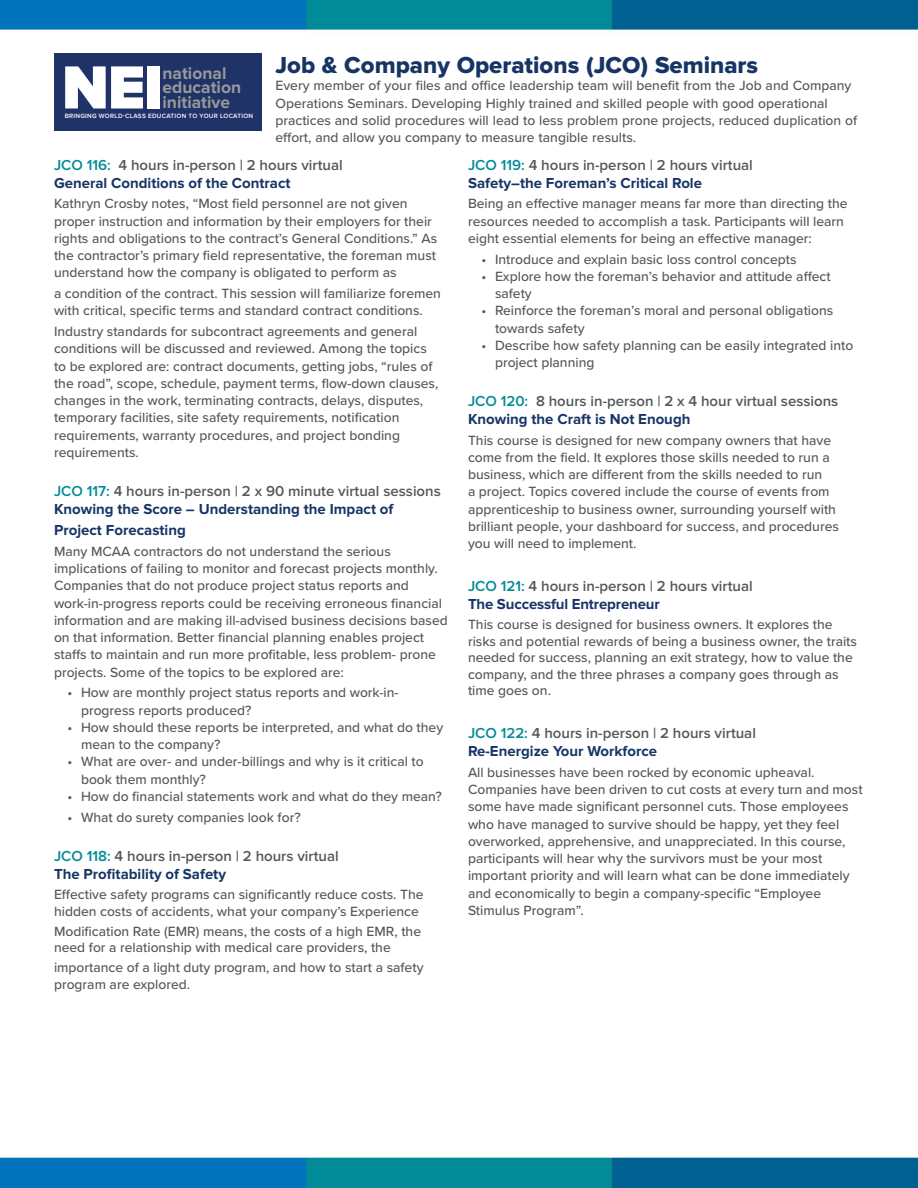
<style>
.page{position:relative;width:918px;height:1188px;background:#fff}
.page>*{position:absolute;margin:0;border:0;box-sizing:border-box;transform-origin:0 0}
.t1{font:900 63px "Proxima Nova";color:#fff}
.t2{font:24px "Proxima Nova Extrabld";color:#163565}
.t3{font:700 17.4px/15.1px "Proxima Nova";color:#999}
.t4{font:600 15px/18px "Proxima Nova";color:#57585a}
.t5{font:700 15px/18px "Proxima Nova";color:#163565}
.t6{font:500 13.8px/17.2px "Proxima Nova";color:#57585a}
.t7{font:600 6.45px "Proxima Nova";letter-spacing:.04em;color:#fff}
.s1{font-weight:600;color:#008c97}
.s2{font-weight:600;color:#57585a}
.s3{color:#008c97}
.s4{font-weight:700;color:#163565}
</style>
<div class="page">
<img style="left:0;top:1px;width:918px;height:1186px">
<div style="left:54px;top:53px;width:207px;height:78px;background:#1f3369"></div>
<p class="t1" style="left:62px;top:51px;width:103px">NEI</p>
<p class="t3" style="left:163px;top:66px;width:65px">national</p>
<p class="t7" style="left:65px;top:112px;width:190px">BRINGING WORLD-CLASS EDUCATION TO YOUR LOCATION</p>
<p class="t3" style="left:163px;top:80px;width:80px">education initiative</p>
<p class="t2" style="left:275px;top:51px;width:484px">Job &amp; Company Operations (JCO) Seminars</p>
<p class="t6" style="left:275px;top:77px;width:578px">Every member of your files and office leadership team will benefit from the Job and Company</p>
<p class="t6" style="left:275px;top:94px;width:554px">Operations Seminars. Developing Highly trained and skilled people with good operational</p>
<p class="t6" style="left:275px;top:111px;width:583px">practices and solid procedures will lead to less problem prone projects, reduced duplication of</p>
<p class="t6" style="left:275px;top:128px;width:362px">effort, and allow you company to measure tangible results.</p>
<p class="t5" style="left:54px;top:156px;width:290px"><span class="s1">JCO 116:</span> <span class="s2">4 hours in-person | 2 hours virtual<br></span>General Conditions of the Contract</p>
<p class="t6" style="left:54px;top:195px;width:385px">Kathryn Crosby notes, “Most field personnel are not given proper instruction and information by their employers for their rights and obligations to the contract’s General Conditions.” As the contractor’s primary field representative, the foreman must understand how the company is obligated to perform as</p>
<p class="t6" style="left:54px;top:284px;width:389px">a condition of the contract. This session will familiarize foremen with critical, specific terms and standard contract conditions.</p>
<p class="t6" style="left:54px;top:322px;width:386px">Industry standards for subcontract agreements and general conditions will be discussed and reviewed. Among the topics to be explored are: contract documents, getting jobs, “rules of the road”, scope, schedule, payment terms, flow-down clauses, changes in the work, terminating contracts, delays, disputes, temporary facilities, site safety requirements, notification requirements, warranty procedures, and project bonding requirements.</p>
<p class="t4" style="left:54px;top:482px;width:388px"><span class="s3">JCO 117:</span> 4 hours in-person | 2 x 90 minute virtual sessions<br><span class="s4">Knowing the Score – Understanding the Impact of</span></p>
<p class="t5" style="left:54px;top:521px;width:133px">Project Forecasting</p>
<p class="t6" style="left:54px;top:542px;width:395px">Many MCAA contractors do not understand the serious implications of failing to monitor and forecast projects monthly.<br>Companies that do not produce project status reports and work-in-progress reports could be receiving erroneous financial information and are making ill-advised business decisions based on that information. Better financial planning enables project staffs to maintain and run more profitable, less problem- prone projects. Some of the topics to be explored are:</p>
<p class="t6" style="left:81px;top:684px;width:319px;text-indent:-14px">• How are monthly project status reports and work-in&shy;progress reports produced?</p>
<p class="t6" style="left:81px;top:718px;width:364px;text-indent:-14px">• How should these reports be interpreted, and what do they mean to the company?</p>
<p class="t6" style="left:81px;top:753px;width:344px;text-indent:-14px">• What are over- and under-billings and why is it critical to book them monthly?</p>
<p class="t6" style="left:68px;top:787px;width:376px">• How do financial statements work and what do they mean?</p>
<p class="t6" style="left:68px;top:808px;width:235px">• What do surety companies look for?</p>
<p class="t4" style="left:54px;top:848px;width:286px"><span class="s3">JCO 118:</span> 4 hours in-person | 2 hours virtual<br><span class="s4">The Profitability of Safety</span></p>
<p class="t6" style="left:54px;top:886px;width:371px;line-height:16.5px">Effective safety programs can significantly reduce costs. The hidden costs of accidents, what your company’s Experience</p>
<p class="t6" style="left:54px;top:923px;width:369px;line-height:16.5px">Modification Rate (EMR) means, the costs of a high EMR, the need for a relationship with medical care providers, the</p>
<p class="t6" style="left:54px;top:959px;width:371px;line-height:16.5px">importance of a light duty program, and how to start a safety program are explored.</p>
<p class="t5" style="left:468px;top:156px;width:286px"><span class="s1">JCO 119:</span> <span class="s2">4 hours in-person | 2 hours virtual<br></span>Safety–the Foreman’s Critical Role</p>
<p class="t6" style="left:468px;top:195px;width:381px">Being an effective manager means far more than directing the resources needed to accomplish a task. Participants will learn eight essential elements for being an effective manager:</p>
<p class="t6" style="left:482px;top:250px;width:317px">• Introduce and explain basic loss control concepts</p>
<p class="t6" style="left:495px;top:267px;width:337px;text-indent:-14px">• Explore how the foreman’s behavior and attitude affect safety</p>
<p class="t6" style="left:495px;top:302px;width:340px;text-indent:-14px">• Reinforce the foreman’s moral and personal obligations towards safety</p>
<p class="t6" style="left:495px;top:336px;width:360px;text-indent:-14px">• Describe how safety planning can be easily integrated into project planning</p>
<p class="t4" style="left:468px;top:392px;width:372px"><span class="s3">JCO 120:</span> 8 hours in-person | 2 x 4 hour virtual sessions<br><span class="s4">Knowing the Craft is Not Enough</span></p>
<p class="t6" style="left:468px;top:431px;width:372px">This course is designed for new company owners that have come from the field. It explores those skills needed to run a business, which are different from the skills needed to run<br>a project. Topics covered include the course of events from apprenticeship to business owner, surrounding yourself with brilliant people, your dashboard for success, and procedures you will need to implement.</p>
<p class="t4" style="left:468px;top:577px;width:286px"><span class="s3">JCO 121:</span> 4 hours in-person | 2 hours virtual<br><span class="s4">The Successful Entrepreneur</span></p>
<p class="t6" style="left:468px;top:616px;width:391px;line-height:16.5px">This course is designed for business owners. It explores the risks and potential rewards of being a business owner, the traits needed for success, planning an exit strategy, how to value the company, and the three phrases a company goes through as time goes on.</p>
<p class="t4" style="left:468px;top:724px;width:289px"><span class="s3">JCO 122:</span> 4 hours in-person | 2 hours virtual<br><span class="s4">Re-Energize Your Workforce</span></p>
<p class="t6" style="left:468px;top:763px;width:396px">All businesses have been rocked by economic upheaval.<br>Companies have been driven to cut costs at every turn and most some have made significant personnel cuts. Those employees who have managed to survive should be happy, yet they feel overworked, apprehensive, and unappreciated. In this course, participants will hear why the survivors must be your most important priority and will learn what can be done immediately and economically to begin a company-specific “Employee Stimulus Program”.</p>
</div>
